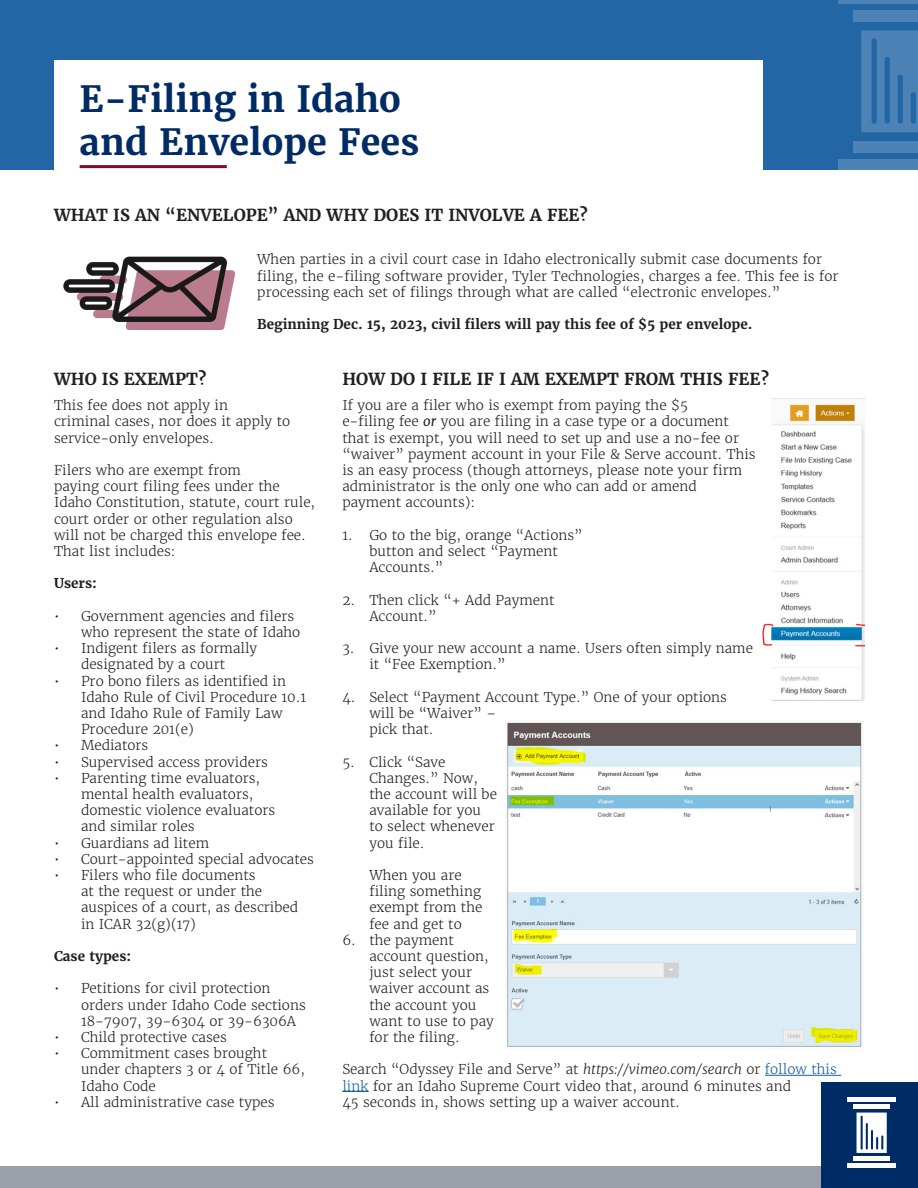
<style>
.page{position:relative;width:918px;height:1188px;background:#fff}
.page>*{position:absolute;margin:0;border:0;box-sizing:border-box;transform-origin:0 0}
.t1{font:700 36px/43.2px "Merriweather";color:#002c65}
.t2{font:700 16.5px "Merriweather";color:#231f20}
.t3{font:300 13.5px/16.2px "Merriweather";color:#231f20}
.t4{font:700 13.5px "Merriweather";color:#231f20}
.s1{font-weight:400;font-style:italic}
.s2{font-style:italic}
.s3{color:#175d9e}
</style>
<div class="page">
<div style="left:0;top:0;width:918px;height:170px;background:#2366a5"></div>
<div style="left:54px;top:60px;width:708px;height:112px;background:#fff"></div>
<div style="left:838px;top:160px;width:80px;height:11px;background:#4c82b5"></div>
<div style="left:853px;top:141px;width:65px;height:11px;background:#4c82b5"></div>
<hr style="left:838px;top:0;width:80px;height:3px;background:#fff">
<div style="left:853px;top:11px;width:65px;height:11px;background:#4c82b5"></div>
<svg style="left:861px;top:30px;width:57px;height:102px"></svg>
<div style="left:0;top:1166px;width:918px;height:22px;background:#9ba0a8"></div>
<div style="left:822px;top:1083px;width:96px;height:105px;background:#002c65"></div>
<hr style="left:847px;top:1164px;width:49px;height:4px;background:#fff">
<div style="left:853px;top:1156px;width:37px;height:5px;background:#fff"></div>
<div style="left:847px;top:1097px;width:49px;height:5px;background:#fff"></div>
<hr style="left:853px;top:1105px;width:37px;height:4px;background:#fff">
<svg style="left:857px;top:1113px;width:30px;height:40px"></svg>
<hr style="left:80px;top:165px;width:147px;height:3px;background:#7e0b28">
<img style="left:63px;top:256px;width:173px;height:74px">
<hr style="left:765px;top:1075px;width:76px;height:1px;background:#175d9e">
<svg style="left:342px;top:1091px;width:27px;height:1px"></svg>
<img style="left:762px;top:398px;width:102px;height:303px">
<img style="left:507px;top:722px;width:355px;height:325px">
<p class="t1" style="left:80px;top:77px;width:341px">E-Filing in Idaho and Envelope Fees</p>
<p class="t2" style="left:54px;top:204px;width:535px">WHAT IS AN “ENVELOPE” AND WHY DOES IT INVOLVE A FEE?</p>
<p class="t3" style="left:257px;top:252px;width:566px">When parties in a civil court case in Idaho electronically submit case documents for</p>
<p class="t3" style="left:257px;top:268px;width:583px">filing, the e-filing software provider, Tyler Technologies, charges a fee. This fee is for processing each set of filings through what are called “electronic envelopes.”</p>
<p class="t4" style="left:257px;top:316px;width:497px">Beginning Dec. 15, 2023, civil filers will pay this fee of $5 per envelope.</p>
<p class="t2" style="left:342px;top:368px;width:428px">HOW DO I FILE IF I AM EXEMPT FROM THIS FEE?</p>
<p class="t3" style="left:342px;top:397px;width:415px">If you are a filer who is exempt from paying the $5<br>e-filing fee <span class="s1">or</span> you are filing in a case type or a document that is exempt, you will need to set up and use a no-fee or “waiver” payment account in your File &amp; Serve account. This is an easy process (though attorneys, please note your firm administrator is the only one who can add or amend payment accounts):</p>
<p class="t3" style="left:369px;top:527px;width:215px;text-indent:-27px">1. Go to the big, orange “Actions” button and select “Payment<br>Accounts.”</p>
<p class="t3" style="left:369px;top:592px;width:187px;text-indent:-27px">2. Then click “+ Add Payment<br>Account.”</p>
<p class="t3" style="left:369px;top:640px;width:385px;text-indent:-27px">3. Give your new account a name. Users often simply name it “Fee Exemption.”</p>
<p class="t3" style="left:369px;top:689px;width:359px;text-indent:-27px">4. Select “Payment Account Type.” One of your options will be “Waiver” –<br>pick that.</p>
<p class="t3" style="left:369px;top:754px;width:129px;text-indent:-27px">5. Click “Save<br>Changes.” Now, the account will be available for you to select whenever you file.</p>
<p class="t3" style="left:369px;top:867px;width:115px">When you are filing something exempt from the fee and get to</p>
<p class="t3" style="left:369px;top:932px;width:126px;text-indent:-27px">6. the payment account question, just select your waiver account as the account you want to use to pay for the filing.</p>
<p class="t3" style="left:342px;top:1062px;width:496px">Search “Odyssey File and Serve” at <span class="s2">https://vimeo.com/search</span> or <span class="s3">follow this link</span> for an Idaho Supreme Court video that, around 6 minutes and</p>
<p class="t3" style="left:342px;top:1094px;width:339px">45 seconds in, shows setting up a waiver account.</p>
<p class="t2" style="left:54px;top:368px;width:154px">WHO IS EXEMPT?</p>
<p class="t3" style="left:54px;top:397px;width:238px">This fee does not apply in<br>criminal cases, nor does it apply to service-only envelopes.</p>
<p class="t3" style="left:54px;top:462px;width:188px">Filers who are exempt from</p>
<p class="t3" style="left:54px;top:478px;width:263px">paying court filing fees under the Idaho Constitution, statute, court rule, court order or other regulation also will not be charged this envelope fee.<br>That list includes:</p>
<p class="t4" style="left:54px;top:575px;width:44px">Users:</p>
<p class="t3" style="left:81px;top:608px;width:221px;text-indent:-27px">• Government agencies and filers who represent the state of Idaho</p>
<p class="t3" style="left:54px;top:640px;width:205px;text-align:center">• Indigent filers as formally designated by a court</p>
<p class="t3" style="left:81px;top:673px;width:227px;text-indent:-27px">• Pro bono filers as identified in<br>Idaho Rule of Civil Procedure 10.1 and Idaho Rule of Family Law<br>Procedure 201(e)</p>
<p class="t3" style="left:54px;top:738px;width:96px">• Mediators</p>
<p class="t3" style="left:54px;top:754px;width:215px">• Supervised access providers</p>
<p class="t3" style="left:81px;top:770px;width:196px;text-indent:-27px">• Parenting time evaluators, mental health evaluators, domestic violence evaluators and similar roles</p>
<p class="t3" style="left:54px;top:835px;width:157px">• Guardians ad litem</p>
<p class="t3" style="left:54px;top:851px;width:262px">• Court-appointed special advocates</p>
<p class="t3" style="left:81px;top:867px;width:219px;text-indent:-27px">• Filers who file documents<br>at the request or under the auspices of a court, as described in ICAR 32(g)(17)</p>
<p class="t4" style="left:54px;top:948px;width:79px">Case types:</p>
<p class="t3" style="left:81px;top:981px;width:226px;text-indent:-27px">• Petitions for civil protection orders under Idaho Code sections<br>18-7907, 39-6304 or 39-6306A</p>
<p class="t3" style="left:54px;top:1029px;width:174px">• Child protective cases</p>
<p class="t3" style="left:81px;top:1045px;width:225px;text-indent:-27px">• Commitment cases brought under chapters 3 or 4 of Title 66,<br>Idaho Code</p>
<p class="t3" style="left:54px;top:1094px;width:222px">• All administrative case types</p>
</div>
